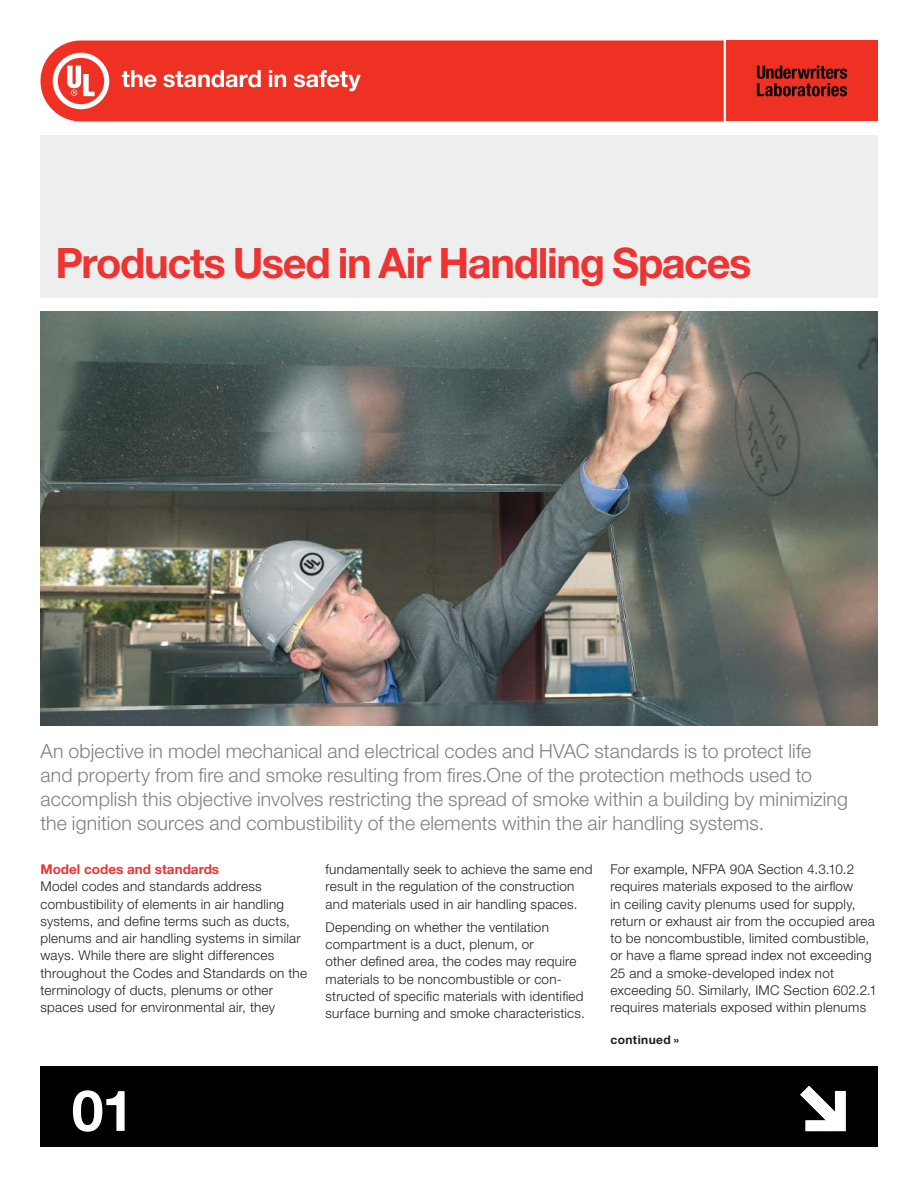
<style>
.page{position:relative;width:918px;height:1188px;background:#fff}
.page>*{position:absolute;margin:0;border:0;box-sizing:border-box;transform-origin:0 0}
.t1{font:700 56.85px "Helvetica Neue LT";color:#fff}
.t2{font:700 42px "Helvetica Neue LT";letter-spacing:-.035em;color:#ee3433}
.t3{font:300 19.5px/24px "Helvetica Neue LT";letter-spacing:.005em;color:#807f83}
.t4{font:300 13.5px/17.2px "Helvetica Neue LT";letter-spacing:.02em;color:#221f1f}
.t5{font:700 13.5px "Helvetica Neue LT";color:#ee3433}
.t6{font:700 12px "Helvetica Neue LT";letter-spacing:.035em;color:#221f1f}
</style>
<div class="page">
<div style="left:41px;top:135px;width:837px;height:163px;background:#edeeee"></div>
<div style="left:40px;top:40px;width:684px;height:82px;background:#ee3123"></div>
<div style="left:726px;top:40px;width:152px;height:81px;background:#ee3123"></div>
<svg style="left:53px;top:53px;width:56px;height:56px"></svg>
<svg style="left:122px;top:70px;width:34px;height:17px"></svg>
<svg style="left:163px;top:70px;width:98px;height:17px"></svg>
<svg style="left:269px;top:70px;width:17px;height:17px"></svg>
<svg style="left:294px;top:70px;width:67px;height:21px"></svg>
<svg style="left:757px;top:66px;width:90px;height:30px"></svg>
<div style="left:41px;top:1066px;width:837px;height:81px;background:#010000"></div>
<svg style="left:800px;top:1086px;width:46px;height:45px"></svg>
<img style="left:40px;top:311px;width:838px;height:414px">
<h2 class="t2" style="left:56px;top:247px;width:697px">Products Used in Air Handling Spaces</h2>
<p class="t3" style="left:40px;top:741px;width:809px">An objective in model mechanical and electrical codes and HVAC standards is to protect life and property from fire and smoke resulting from fires.One of the protection methods used to accomplish this objective involves restricting the spread of smoke within a building by minimizing the ignition sources and combustibility of the elements within the air handling systems.</p>
<p class="t5" style="left:40px;top:864px;width:180px">Model codes and standards</p>
<p class="t4" style="left:40px;top:879px;width:268px">Model codes and standards address combustibility of elements in air handling systems, and define terms such as ducts, plenums and air handling systems in similar ways. While there are slight differences throughout the Codes and Standards on the terminology of ducts, plenums or other spaces used for environmental air, they</p>
<p class="t4" style="left:325px;top:862px;width:268px">fundamentally seek to achieve the same end result in the regulation of the construction and materials used in air handling spaces.</p>
<p class="t4" style="left:325px;top:920px;width:261px">Depending on whether the ventilation compartment is a duct, plenum, or<br>other defined area, the codes may require materials to be noncombustible or con&shy;structed of specific materials with identified surface burning and smoke characteristics.</p>
<h1 class="t1" style="left:72px;top:1089px;width:64px">01</h1>
<p class="t4" style="left:610px;top:862px;width:268px">For example, NFPA 90A Section 4.3.10.2 requires materials exposed to the airflow<br>in ceiling cavity plenums used for supply, return or exhaust air from the occupied area to be noncombustible, limited combustible, or have a flame spread index not exceeding 25 and a smoke-developed index not exceeding 50. Similarly, IMC Section 602.2.1 requires materials exposed within plenums</p>
<p class="t6" style="left:610px;top:1036px;width:70px">continued »</p>
</div>
